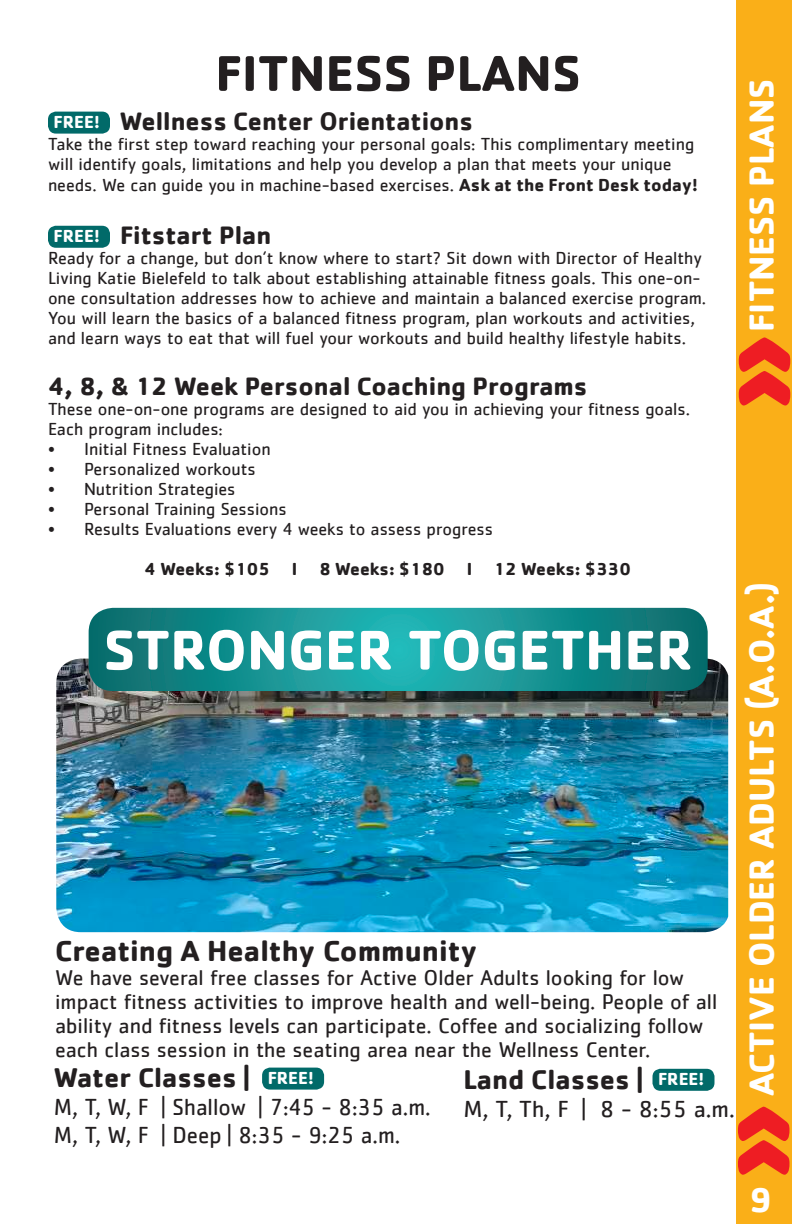
<style>
.page{position:relative;width:792px;height:1224px;background:#fff}
.page>*{position:absolute;margin:0;border:0;box-sizing:border-box;transform-origin:0 0}
.t1{font:700 144px "Cachet";color:#ee1d23}
.t2{font:700 58px "Cachet";color:#fff}
.t3{font:700 52px "Cachet";color:#231f20}
.t4{font:700 36px "Cachet";color:#fff}
.t5{font:700 30px "Cachet";color:#231f20}
.t6{font:700 28px "Cachet";color:#231f20}
.t7{font:700 26px "Cachet";color:#231f20}
.t8{font:24px/28px "Cachet";color:#231f20;scale:.96 1}
.t9{font:24px "Cachet";color:#231f20}
.t10{font:22px/24px "Cachet";color:#231f20}
.t11{font:18px/20px "Cachet";color:#231f20}
.t12{font:700 18px "Cachet";color:#231f20}
.t13{font:700 18px "Cachet";color:#fff}
.s1{font-weight:700}
</style>
<div class="page">
<div style="left:737px;top:0;width:55px;height:1224px;background:#faaf18"></div>
<img style="left:56px;top:659px;width:672px;height:273px">
<svg style="left:89px;top:608px;width:619px;height:83px;background:#179090"></svg>
<div style="left:48px;top:112px;width:62px;height:22px;background:#016a69;border-radius:8px"></div>
<div style="left:48px;top:226px;width:62px;height:22px;background:#016a69;border-radius:8px"></div>
<div style="left:653px;top:1069px;width:62px;height:22px;background:#016a69;border-radius:8px"></div>
<div style="left:262px;top:1068px;width:62px;height:22px;background:#016a69;border-radius:8px"></div>
<h3 class="t3" style="left:215px;top:40px;width:367px">FITNESS PLANS</h3>
<h3 class="t7" style="left:120px;top:104px;width:355px">Wellness Center Orientations</h3>
<p class="t11" style="left:48px;top:133px;width:651px;line-height:20.8px">Take the first step toward reaching your personal goals: This complimentary meeting will identify goals, limitations and help you develop a plan that meets your unique needs. We can guide you in machine-based exercises. <span class="s1">Ask at the Front Desk today!</span></p>
<h3 class="t7" style="left:120px;top:219px;width:153px">Fitstart Plan</h3>
<p class="t11" style="left:48px;top:248px;width:660px">Ready for a change, but don’t know where to start? Sit down with Director of Healthy Living Katie Bielefeld to talk about establishing attainable fitness goals. This one-on&shy;one consultation addresses how to achieve and maintain a balanced exercise program.<br>You will learn the basics of a balanced fitness program, plan workouts and activities, and learn ways to eat that will fuel your workouts and build healthy lifestyle habits.</p>
<h3 class="t7" style="left:48px;top:370px;width:541px">4, 8, &amp; 12 Week Personal Coaching Programs</h3>
<p class="t11" style="left:48px;top:399px;width:644px">These one-on-one programs are designed to aid you in achieving your fitness goals.<br>Each program includes:</p>
<p class="t11" style="left:48px;top:439px;width:224px">• Initial Fitness Evaluation</p>
<p class="t11" style="left:48px;top:459px;width:209px">• Personalized workouts</p>
<p class="t11" style="left:48px;top:479px;width:189px">• Nutrition Strategies</p>
<p class="t11" style="left:48px;top:499px;width:240px">• Personal Training Sessions</p>
<p class="t11" style="left:48px;top:519px;width:447px">• Results Evaluations every 4 weeks to assess progress</p>
<p class="t12" style="left:145px;top:558px;width:488px">4 Weeks: $105 I 8 Weeks: $180 I 12 Weeks: $330</p>
<p class="t13" style="left:54px;top:110px;width:48px">FREE!</p>
<p class="t13" style="left:54px;top:225px;width:48px">FREE!</p>
<h3 class="t4" style="left:738px;top:332px;width:255px;rotate:-90deg">FITNESS PLANS</h3>
<h1 class="t1" style="left:656px;top:410px;width:83px;rotate:-90deg">»</h1>
<h3 class="t4" style="left:738px;top:1096px;width:516px;rotate:-90deg">ACTIVE OLDER ADULTS (A.O.A.)</h3>
<h2 class="t2" style="left:103px;top:613px;width:591px">STRONGER TOGETHER</h2>
<h3 class="t5" style="left:55px;top:932px;width:424px">Creating A Healthy Community</h3>
<p class="t10" style="left:55px;top:966px;width:664px">We have several free classes for Active Older Adults looking for low impact fitness activities to improve health and well-being. People of all ability and fitness levels can participate. Coffee and socializing follow each class session in the seating area near the Wellness Center.</p>
<h3 class="t6" style="left:54px;top:1060px;width:197px">Water Classes |</h3>
<h3 class="t8" style="left:54px;top:1093px;width:394px">M, T, W, F | Shallow | 7:45 - 8:35 a.m.<br>M, T, W, F | Deep | 8:35 - 9:25 a.m.</h3>
<h3 class="t6" style="left:463px;top:1061px;width:181px">Land Classes |</h3>
<h3 class="t9" style="left:463px;top:1095px;width:273px">M, T, Th, F | 8 - 8:55 a.m.</h3>
<p class="t13" style="left:268px;top:1066px;width:48px">FREE!</p>
<p class="t13" style="left:658px;top:1068px;width:48px">FREE!</p>
<h1 class="t1" style="left:656px;top:1179px;width:83px;rotate:-90deg">»</h1>
<h3 class="t4" style="left:749px;top:1176px;width:24px">9</h3>
</div>
